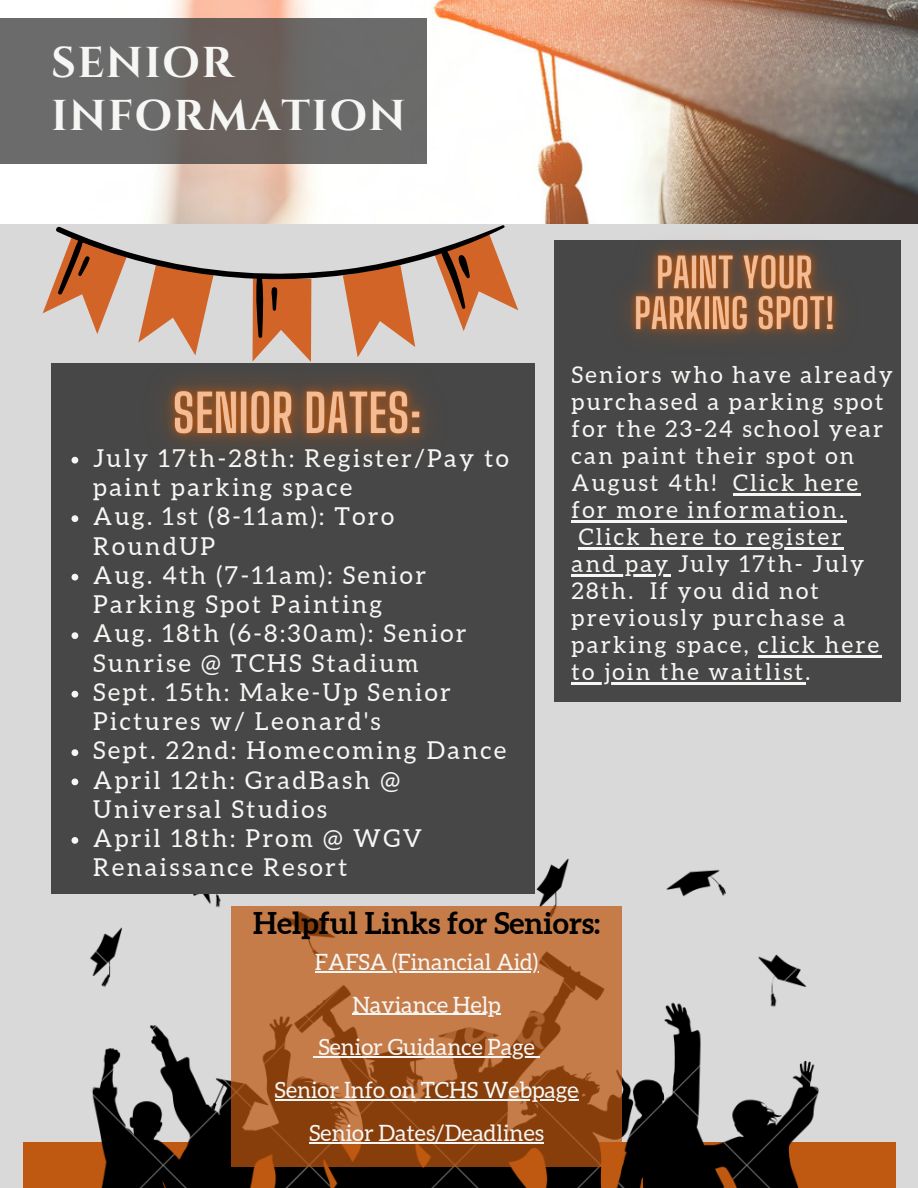
<style>
.page{position:relative;width:918px;height:1188px;background:#d9d9d9}
.page>*{position:absolute;margin:0;border:0;box-sizing:border-box;transform-origin:0 0}
.t1{font:700 43.05px "Cinzel";letter-spacing:.03em;color:#f6f6f4}
.t2{font:700 30px "Aleo";color:#000}
.t3{font:24.75px/29.2px "Aleo";letter-spacing:.1em;color:#f6f6f4}
.t4{font:23.25px "Aleo";letter-spacing:.1em;color:#f6f6f4}
.t5{font:22.5px "Aleo";color:#f6f6f4}
</style>
<div class="page">
<div style="left:23px;top:1143px;width:873px;height:45px;background:#bf5810"></div>
<img style="left:91px;top:858px;width:729px;height:330px">
<img style="left:0;top:0;width:918px;height:224px">
<div style="left:51px;top:363px;width:484px;height:531px;background:#474747"></div>
<svg style="left:231px;top:906px;width:391px;height:260px;fill:#c67c49"></svg>
<div style="left:0;top:18px;width:427px;height:145px;background:linear-gradient(to right,#6b6968,#6a6664)"></div>
<div style="left:554px;top:240px;width:347px;height:461px;background:#474747"></div>
<svg style="left:43px;top:278px;width:475px;height:35px"></svg>
<svg style="left:54px;top:225px;width:452px;height:109px"></svg>
<hr style="left:315px;top:971px;width:223px;height:1px;background:#f6f6f4">
<hr style="left:352px;top:1014px;width:149px;height:1px;background:#f6f6f4">
<svg style="left:314px;top:1057px;width:16px;height:1px"></svg>
<hr style="left:330px;top:1057px;width:205px;height:1px;background:#f6f6f4">
<hr style="left:275px;top:1099px;width:304px;height:1px;background:#f6f6f4">
<hr style="left:309px;top:1142px;width:235px;height:1px;background:#f6f6f4">
<svg style="left:72px;top:457px;width:6px;height:7px"></svg>
<svg style="left:72px;top:515px;width:6px;height:7px"></svg>
<svg style="left:72px;top:574px;width:6px;height:7px"></svg>
<svg style="left:72px;top:632px;width:6px;height:7px"></svg>
<svg style="left:72px;top:691px;width:6px;height:7px"></svg>
<svg style="left:72px;top:749px;width:6px;height:7px"></svg>
<svg style="left:72px;top:779px;width:6px;height:6px"></svg>
<svg style="left:72px;top:837px;width:6px;height:7px"></svg>
<img style="left:588px;top:201px;width:294px;height:136px">
<hr style="left:733px;top:493px;width:128px;height:3px;background:#f6f6f4">
<hr style="left:571px;top:520px;width:276px;height:3px;background:#f6f6f4">
<hr style="left:579px;top:547px;width:265px;height:3px;background:#f6f6f4">
<hr style="left:571px;top:574px;width:100px;height:3px;background:#f6f6f4">
<hr style="left:758px;top:655px;width:124px;height:3px;background:#f6f6f4">
<hr style="left:571px;top:682px;width:235px;height:3px;background:#f6f6f4">
<img style="left:113px;top:323px;width:368px;height:120px">
<p class="t1" style="left:51px;top:35px;width:184px">SENIOR</p>
<p class="t1" style="left:51px;top:88px;width:356px">INFORMATION</p>
<p class="t3" style="left:93px;top:443px;width:417px">July 17th-28th: Register/Pay to paint parking space</p>
<p class="t3" style="left:93px;top:502px;width:302px">Aug. 1st (8-11am): Toro<br>RoundUP</p>
<p class="t3" style="left:93px;top:560px;width:334px">Aug. 4th (7-11am): Senior<br>Parking Spot Painting</p>
<p class="t3" style="left:93px;top:619px;width:375px">Aug. 18th (6-8:30am): Senior<br>Sunrise @ TCHS Stadium</p>
<p class="t3" style="left:93px;top:677px;width:359px">Sept. 15th: Make-Up Senior<br>Pictures w/ Leonard's</p>
<p class="t3" style="left:93px;top:736px;width:415px">Sept. 22nd: Homecoming Dance</p>
<p class="t3" style="left:93px;top:765px;width:309px">April 12th: GradBash @<br>Universal Studios</p>
<p class="t3" style="left:93px;top:824px;width:330px">April 18th: Prom @ WGV<br>Renaissance Resort</p>
<p class="t4" style="left:571px;top:362px;width:323px">Seniors who have already</p>
<p class="t4" style="left:571px;top:389px;width:314px">purchased a parking spot</p>
<p class="t4" style="left:571px;top:416px;width:313px">for the 23-24 school year</p>
<p class="t4" style="left:571px;top:443px;width:284px">can paint their spot on</p>
<p class="t4" style="left:571px;top:470px;width:288px">August 4th! Click here</p>
<p class="t4" style="left:571px;top:497px;width:274px">for more information.</p>
<p class="t4" style="left:579px;top:524px;width:264px">Click here to register</p>
<p class="t4" style="left:571px;top:551px;width:294px">and pay July 17th- July</p>
<p class="t4" style="left:571px;top:578px;width:249px">28th. If you did not</p>
<p class="t4" style="left:571px;top:605px;width:276px">previously purchase a</p>
<p class="t4" style="left:571px;top:632px;width:309px">parking space, click here</p>
<p class="t4" style="left:571px;top:659px;width:240px">to join the waitlist.</p>
<p class="t2" style="left:253px;top:906px;width:348px">Helpful Links for Seniors:</p>
<p class="t5" style="left:315px;top:949px;width:225px">FAFSA (Financial Aid)</p>
<p class="t5" style="left:352px;top:992px;width:150px">Naviance Help</p>
<p class="t5" style="left:318px;top:1035px;width:218px">Senior Guidance Page</p>
<p class="t5" style="left:275px;top:1078px;width:305px">Senior Info on TCHS Webpage</p>
<p class="t5" style="left:309px;top:1120px;width:236px">Senior Dates/Deadlines</p>
</div>
